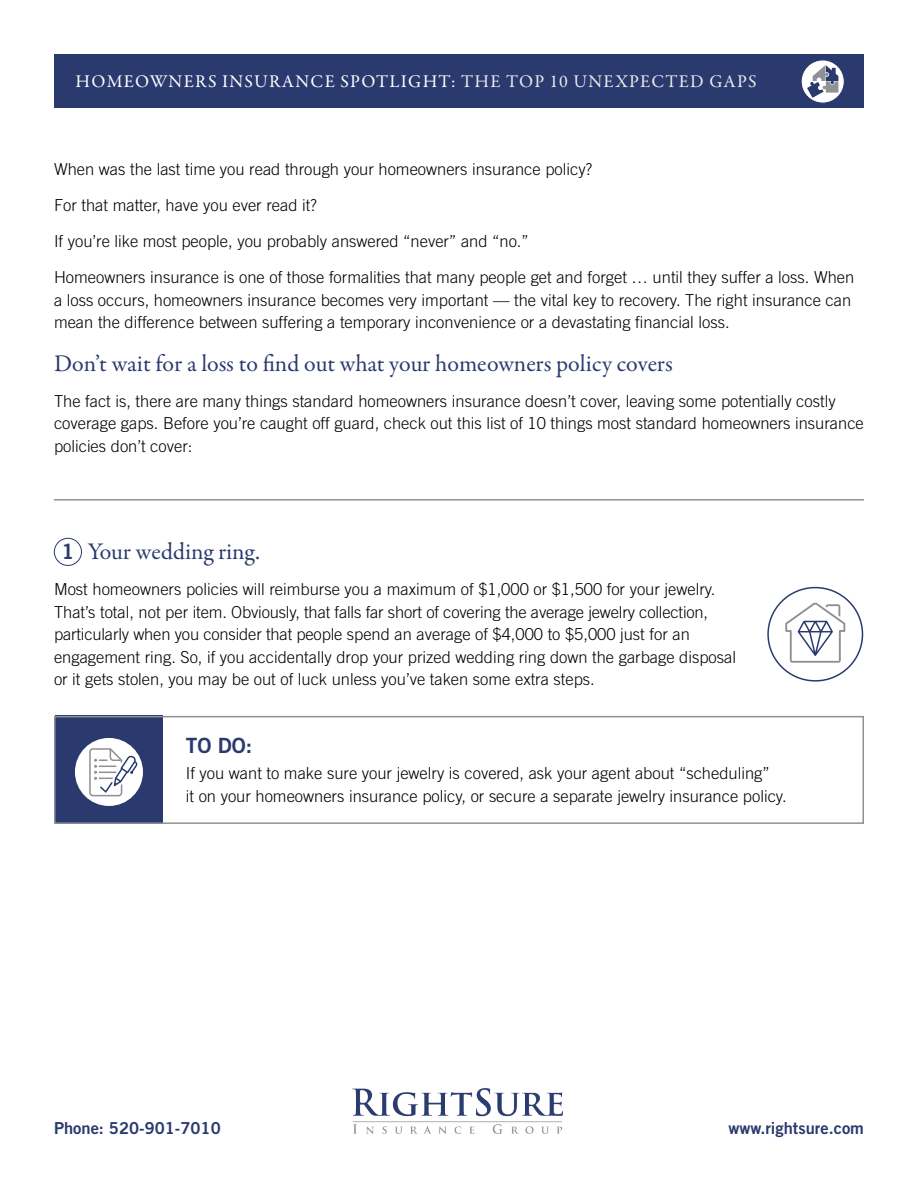
<style>
.page{position:relative;width:918px;height:1188px;background:#fff}
.page>*{position:absolute;margin:0;border:0;box-sizing:border-box;transform-origin:0 0}
.t1{font:24px "Garamond Premr Pro";color:#2a3a6e}
.t2{font:21px "Trade Gothic Bold Two";color:#2a3a6e}
.t3{font:18px "Garamond Premr Pro";letter-spacing:.07em;color:#fff}
.t4{font:300 16.5px/22.5px "Trade Gothic";color:#000}
.t5{font:16.5px "Trade Gothic Bold Two";color:#2a3a6e}
.s1{color:#ececed}
</style>
<div class="page">
<div style="left:55px;top:716px;width:108px;height:108px;background:#2a3a6e"></div>
<div style="left:54px;top:716px;width:810px;height:108px;border:2px solid #909195"></div>
<div style="left:54px;top:538px;width:28px;height:28px;border:1px solid #2a3a6e;border-radius:50%"></div>
<img style="left:352px;top:1088px;width:211px;height:46px">
<div style="left:75px;top:738px;width:68px;height:68px;background:#fff;border-radius:50%"></div>
<div style="left:767px;top:587px;width:96px;height:95px;border:2px solid #2a3a6e;border-radius:50%"></div>
<div style="left:54px;top:54px;width:810px;height:54px;background:#2a3a6e"></div>
<svg style="left:801px;top:60px;width:43px;height:43px"></svg>
<div style="left:801px;top:59px;width:44px;height:45px;border:1px solid #2a3a6e;border-radius:50%"></div>
<hr style="left:54px;top:499px;width:810px;height:2px;background:#909195">
<svg style="left:807px;top:65px;width:31px;height:33px"></svg>
<svg style="left:89px;top:748px;width:48px;height:48px"></svg>
<svg style="left:785px;top:602px;width:60px;height:61px"></svg>
<p class="t3" style="left:75px;top:71px;width:683px">HOMEOWNERS INSURANCE SPOTLIGHT: <span class="s1">THE TOP 10 UNEXPECTED GAPS</span></p>
<p class="t4" style="left:54px;top:151px;width:802px;line-height:36px">When was the last time you read through your homeowners insurance policy?<br>For that matter, have you ever read it?<br>If you’re like most people, you probably answered “never” and “no.”<br>Homeowners insurance is one of those formalities that many people get and forget … until they suffer a loss. When</p>
<p class="t4" style="left:54px;top:288px;width:799px">a loss occurs, homeowners insurance becomes very important — the vital key to recovery. The right insurance can mean the difference between suffering a temporary inconvenience or a devastating financial loss.</p>
<h1 class="t1" style="left:54px;top:349px;width:620px">Don’t wait for a loss to find out what your homeowners policy covers</h1>
<p class="t4" style="left:54px;top:389px;width:811px">The fact is, there are many things standard homeowners insurance doesn’t cover, leaving some potentially costly coverage gaps. Before you’re caught off guard, check out this list of 10 things most standard homeowners insurance policies don’t cover:</p>
<h1 class="t1" style="left:88px;top:537px;width:174px">Your wedding ring.</h1>
<p class="t4" style="left:54px;top:578px;width:684px">Most homeowners policies will reimburse you a maximum of $1,000 or $1,500 for your jewelry.<br>That’s total, not per item. Obviously, that falls far short of covering the average jewelry collection, particularly when you consider that people spend an average of $4,000 to $5,000 just for an engagement ring. So, if you accidentally drop your prized wedding ring down the garbage disposal or it gets stolen, you may be out of luck unless you’ve taken some extra steps.</p>
<p class="t2" style="left:62px;top:539px;width:14px">1</p>
<p class="t2" style="left:186px;top:733px;width:68px">TO DO:</p>
<p class="t4" style="left:186px;top:762px;width:602px">If you want to make sure your jewelry is covered, ask your agent about “scheduling”<br>it on your homeowners insurance policy, or secure a separate jewelry insurance policy.</p>
<p class="t5" style="left:54px;top:1118px;width:168px">Phone: 520-901-7010</p>
<p class="t5" style="left:728px;top:1118px;width:137px">www.rightsure.com</p>
</div>
